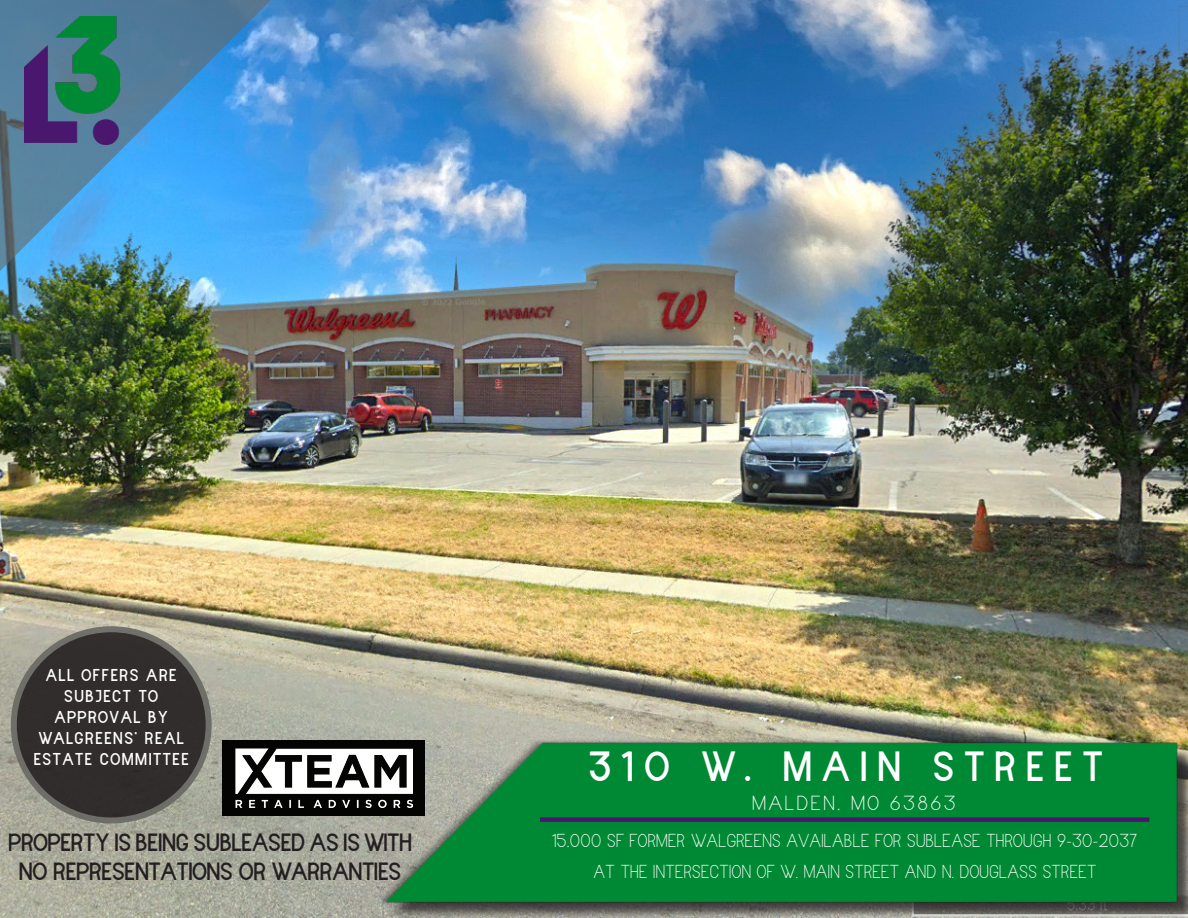
<style>
.page{position:relative;width:1188px;height:918px;background:#fff}
.page>*{position:absolute;margin:0;border:0;box-sizing:border-box;transform-origin:0 0}
.t1{font:40.5px "Narrenschiff";letter-spacing:.25em;color:#fff}
.t2{font:24px/28.8px "Narrenschiff";letter-spacing:-.01em;color:#231f20;text-align:center}
.t3{font:300 19.65px "Narrenschiff";letter-spacing:.11em;color:#fff;scale:1.11 1}
.t4{font:300 18px/31.5px "Narrenschiff";letter-spacing:.02em;color:#fff;text-align:center}
.t5{font:16.5px/21px "Narrenschiff";letter-spacing:.09em;color:#fff;text-align:center}
</style>
<div class="page">
<img style="left:0;top:1px;width:1188px;height:917px">
<svg style="left:0;top:0;width:289px;height:281px;background:#4c98d1"></svg>
<img style="left:25px;top:16px;width:100px;height:129px">
<div style="left:383px;top:743px;width:805px;height:175px;background:#231f20;opacity:.75"></div>
<img style="left:371px;top:735px;width:808px;height:175px">
<div style="left:540px;top:817px;width:609px;height:5px;background:#49176d"></div>
<div style="left:14px;top:629px;width:195px;height:191px;background:#312d2c;border-radius:50%"></div>
<div style="left:11px;top:626px;width:201px;height:198px;border:6px solid #686863;border-radius:50%"></div>
<div style="left:222px;top:740px;width:203px;height:76px;background:#040503"></div>
<img style="left:235px;top:748px;width:178px;height:60px">
<p class="t5" style="left:34px;top:665px;width:157px">ALL OFFERS ARE<br>SUBJECT TO<br>APPROVAL BY<br>WALGREENS' REAL<br>ESTATE COMMITTEE</p>
<p class="t2" style="left:8px;top:828px;width:405px">PROPERTY IS BEING SUBLEASED AS IS WITH<br>NO REPRESENTATIONS OR WARRANTIES</p>
<p class="t1" style="left:589px;top:743px;width:516px">310 W. MAIN STREET</p>
<p class="t3" style="left:752px;top:791px;width:185px">MALDEN, MO 63863</p>
<p class="t4" style="left:552px;top:824px;width:587px">15,000 SF FORMER WALGREENS AVAILABLE FOR SUBLEASE THROUGH 9-30-2037<br>AT THE INTERSECTION OF W. MAIN STREET AND N. DOUGLASS STREET</p>
</div>
